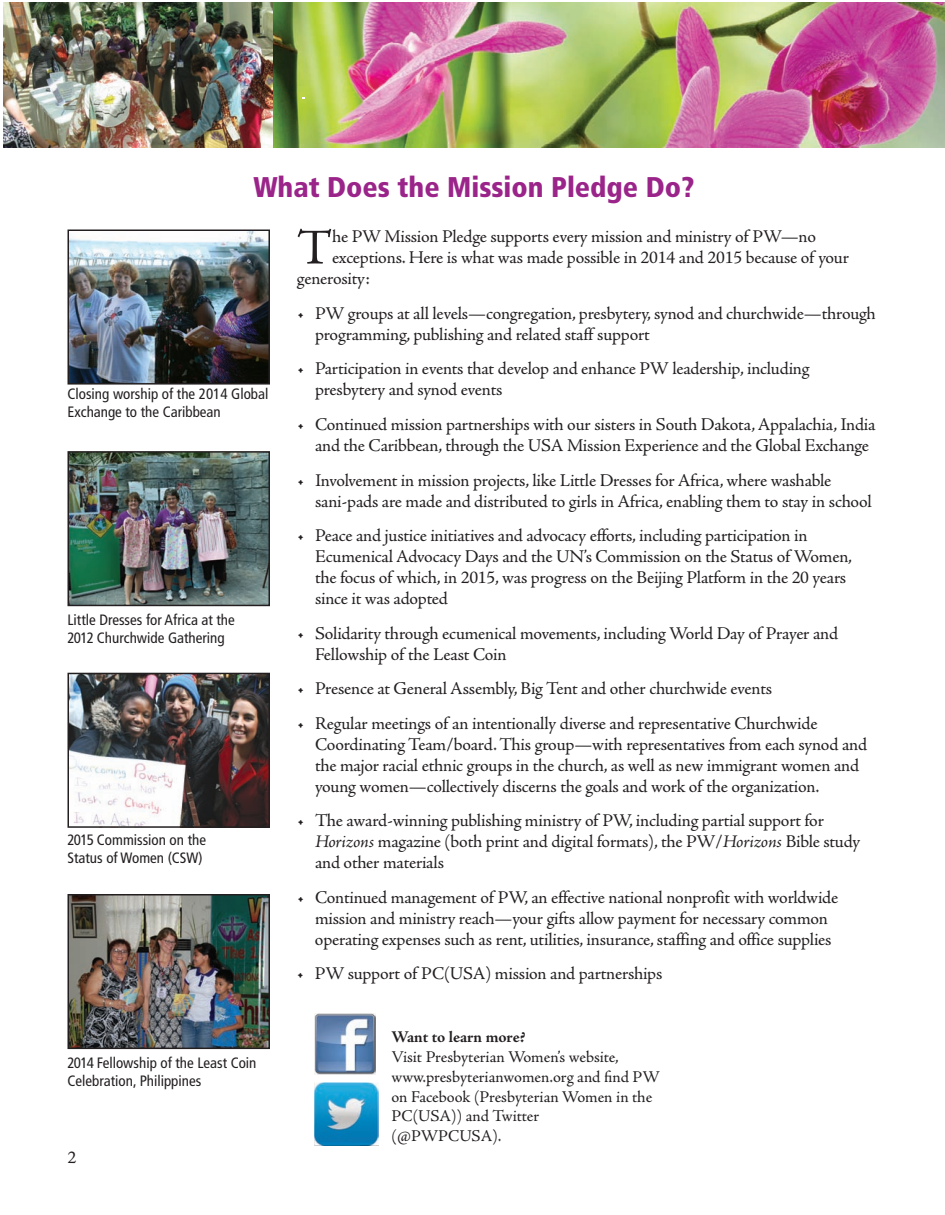
<style>
.page{position:relative;width:945px;height:1215px;background:#fff}
.page>*{position:absolute;margin:0;border:0;box-sizing:border-box;transform-origin:0 0}
.t1{font:50.25px "Adobe Jenson Pro";color:#231f20}
.t2{font:900 condensed 28.5px "Frutiger LT Std";color:#9a2489}
.t3{font:18px/21px "Adobe Jenson Pro";letter-spacing:-.015em;color:#231f20}
.t4{font:16.5px/19.8px "Adobe Jenson Pro";letter-spacing:-.005em;color:#231f20}
.t5{font:700 16.5px "Adobe Jenson Pro";letter-spacing:-.005em;color:#231f20}
.t6{font:condensed 15px/18px "Frutiger LT Std";color:#231f20}
.s1{font-style:italic}
</style>
<div class="page">
<img style="left:273px;top:3px;width:672px;height:144px">
<img style="left:3px;top:3px;width:270px;height:144px">
<img style="left:266px;top:46px;width:631px;height:98px">
<img style="left:314px;top:1013px;width:62px;height:61px">
<img style="left:314px;top:1082px;width:64px;height:64px">
<img style="left:71px;top:454px;width:196px;height:149px">
<div style="left:68px;top:451px;width:202px;height:155px;border:2px solid #231f20"></div>
<img style="left:71px;top:676px;width:196px;height:149px">
<div style="left:68px;top:673px;width:202px;height:155px;border:2px solid #231f20"></div>
<img style="left:71px;top:897px;width:196px;height:149px">
<div style="left:68px;top:894px;width:202px;height:155px;border:2px solid #231f20"></div>
<img style="left:71px;top:233px;width:196px;height:149px">
<div style="left:68px;top:230px;width:202px;height:155px;border:2px solid #231f20"></div>
<h2 class="t2" style="left:253px;top:176px;width:442px">What Does the Mission Pledge Do?</h2>
<p class="t6" style="left:68px;top:386px;width:202px">Closing worship of the 2014 Global<br>Exchange to the Caribbean</p>
<p class="t6" style="left:68px;top:612px;width:169px">Little Dresses for Africa at the<br>2012 Churchwide Gathering</p>
<p class="t6" style="left:68px;top:832px;width:140px">2015 Commission on the<br>Status of Women (CSW)</p>
<p class="t6" style="left:68px;top:1055px;width:191px">2014 Fellowship of the Least Coin<br>Celebration, Philippines</p>
<p class="t3" style="left:68px;top:1149px;width:10px">2</p>
<h1 class="t1" style="left:297px;top:229px;width:37px">T</h1>
<p class="t3" style="left:332px;top:228px;width:486px">he PW Mission Pledge supports every mission and ministry of PW—no</p>
<p class="t3" style="left:332px;top:249px;width:519px">exceptions. Here is what was made possible in 2014 and 2015 because of your</p>
<p class="t3" style="left:297px;top:270px;width:74px">generosity:</p>
<p class="t3" style="left:315px;top:305px;width:562px;text-indent:-18px">• PW groups at all levels—congregation, presbytery, synod and churchwide—through programming, publishing and related staff support</p>
<p class="t3" style="left:315px;top:360px;width:496px;text-indent:-18px">• Participation in events that develop and enhance PW leadership, including presbytery and synod events</p>
<p class="t3" style="left:315px;top:416px;width:562px;text-indent:-18px">• Continued mission partnerships with our sisters in South Dakota, Appalachia, India and the Caribbean, through the USA Mission Experience and the Global Exchange</p>
<p class="t3" style="left:315px;top:471px;width:558px;text-indent:-18px">• Involvement in mission projects, like Little Dresses for Africa, where washable sani-pads are made and distributed to girls in Africa, enabling them to stay in school</p>
<p class="t3" style="left:315px;top:527px;width:539px;text-indent:-18px">• Peace and justice initiatives and advocacy efforts, including participation in Ecumenical Advocacy Days and the UN’s Commission on the Status of Women, the focus of which, in 2015, was progress on the Beijing Platform in the 20 years since it was adopted</p>
<p class="t3" style="left:315px;top:624px;width:525px;text-indent:-18px">• Solidarity through ecumenical movements, including World Day of Prayer and<br>Fellowship of the Least Coin</p>
<p class="t3" style="left:297px;top:680px;width:477px">• Presence at General Assembly, Big Tent and other churchwide events</p>
<p class="t3" style="left:315px;top:714px;width:554px;text-indent:-18px">• Regular meetings of an intentionally diverse and representative Churchwide Coordinating Team/board. This group—with representatives from each synod and the major racial ethnic groups in the church, as well as new immigrant women and young women—collectively discerns the goals and work of the organization.</p>
<p class="t3" style="left:315px;top:812px;width:547px;text-indent:-18px">• The award-winning publishing ministry of PW, including partial support for<br><span class="s1">Horizons</span> magazine (both print and digital formats), the PW/<span class="s1">Horizons</span> Bible study and other materials</p>
<p class="t3" style="left:315px;top:888px;width:525px;text-indent:-18px">• Continued management of PW, an effective national nonprofit with worldwide mission and ministry reach—your gifts allow payment for necessary common operating expenses such as rent, utilities, insurance, staffing and office supplies</p>
<p class="t3" style="left:297px;top:965px;width:367px">• PW support of PC(USA) mission and partnerships</p>
<p class="t5" style="left:392px;top:1031px;width:135px">Want to learn more?</p>
<p class="t4" style="left:392px;top:1049px;width:270px">Visit Presbyterian Women’s website, www.presbyterianwomen.org and find PW on Facebook (Presbyterian Women in the<br>PC(USA)) and Twitter<br>(@PWPCUSA).</p>
</div>
